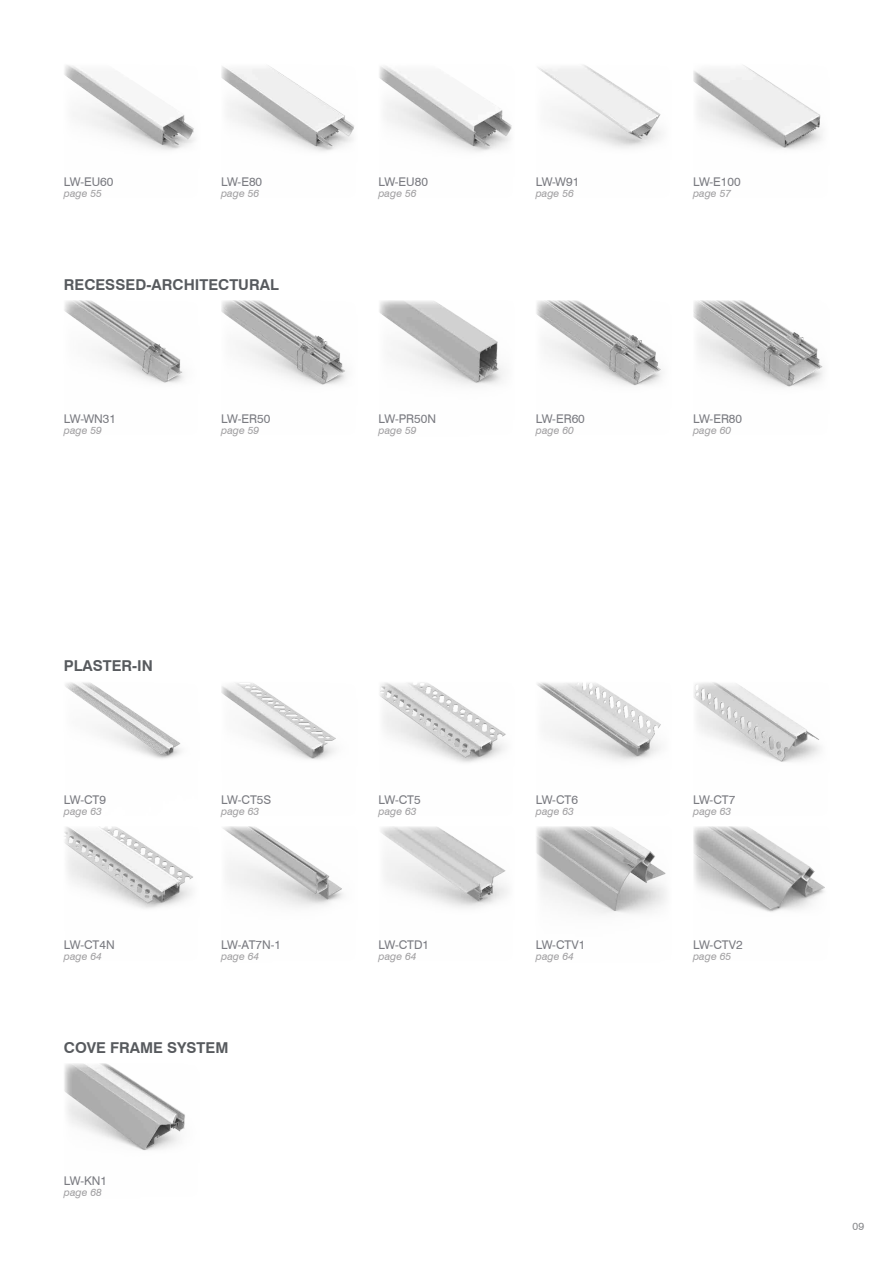
<style>
.page{position:relative;width:893px;height:1263px;background:#fff}
.page>*{position:absolute;margin:0;border:0;box-sizing:border-box;transform-origin:0 0}
.t1{font:700 15px "Swiss 721 BT";color:#575a5e}
.t2{font:12px "Swiss 721 BT";color:#7a7b81}
.t3{font:italic 10.5px "Swiss 721 BT";color:#a09fa1}
.t4{font:10.5px "Swiss 721 BT";color:#88898c}
</style>
<div class="page">
<img style="left:538px;top:65px;width:123px;height:83px">
<img style="left:693px;top:65px;width:129px;height:85px">
<img style="left:379px;top:66px;width:133px;height:86px">
<img style="left:64px;top:65px;width:131px;height:85px">
<img style="left:221px;top:65px;width:133px;height:87px">
<img style="left:64px;top:300px;width:120px;height:83px">
<img style="left:221px;top:300px;width:126px;height:85px">
<img style="left:693px;top:300px;width:130px;height:87px">
<img style="left:536px;top:300px;width:126px;height:86px">
<img style="left:379px;top:300px;width:125px;height:86px">
<img style="left:64px;top:1063px;width:121px;height:88px">
<img style="left:223px;top:826px;width:120px;height:81px">
<img style="left:65px;top:682px;width:116px;height:77px">
<img style="left:64px;top:827px;width:129px;height:82px">
<img style="left:221px;top:682px;width:115px;height:78px">
<img style="left:694px;top:682px;width:126px;height:80px">
<img style="left:693px;top:826px;width:132px;height:86px">
<img style="left:537px;top:682px;width:124px;height:79px">
<img style="left:536px;top:826px;width:130px;height:88px">
<img style="left:380px;top:682px;width:126px;height:81px">
<img style="left:381px;top:826px;width:127px;height:82px">
<p class="t2" style="left:64px;top:175px;width:51px">LW-EU60</p>
<p class="t3" style="left:64px;top:187px;width:40px">page 55</p>
<p class="t2" style="left:221px;top:175px;width:43px">LW-E80</p>
<p class="t3" style="left:221px;top:187px;width:40px">page 56</p>
<p class="t2" style="left:378px;top:175px;width:51px">LW-EU80</p>
<p class="t3" style="left:378px;top:187px;width:40px">page 56</p>
<p class="t2" style="left:536px;top:175px;width:45px">LW-W91</p>
<p class="t3" style="left:536px;top:187px;width:40px">page 56</p>
<p class="t2" style="left:693px;top:175px;width:49px">LW-E100</p>
<p class="t3" style="left:693px;top:187px;width:40px">page 57</p>
<p class="t1" style="left:64px;top:275px;width:216px">RECESSED-ARCHITECTURAL</p>
<p class="t2" style="left:64px;top:411px;width:54px">LW-WN31</p>
<p class="t2" style="left:221px;top:411px;width:51px">LW-ER50</p>
<p class="t2" style="left:379px;top:411px;width:59px">LW-PR50N</p>
<p class="t2" style="left:536px;top:411px;width:51px">LW-ER60</p>
<p class="t2" style="left:693px;top:411px;width:51px">LW-ER80</p>
<p class="t3" style="left:64px;top:423px;width:40px">page 59</p>
<p class="t3" style="left:221px;top:423px;width:40px">page 59</p>
<p class="t3" style="left:379px;top:423px;width:40px">page 59</p>
<p class="t3" style="left:536px;top:423px;width:40px">page 60</p>
<p class="t3" style="left:693px;top:423px;width:40px">page 60</p>
<p class="t1" style="left:64px;top:657px;width:91px">PLASTER-IN</p>
<p class="t2" style="left:64px;top:793px;width:44px">LW-CT9</p>
<p class="t2" style="left:221px;top:793px;width:51px">LW-CT5S</p>
<p class="t2" style="left:379px;top:793px;width:44px">LW-CT5</p>
<p class="t2" style="left:536px;top:793px;width:44px">LW-CT6</p>
<p class="t2" style="left:693px;top:793px;width:44px">LW-CT7</p>
<p class="t3" style="left:64px;top:805px;width:40px">page 63</p>
<p class="t3" style="left:221px;top:805px;width:40px">page 63</p>
<p class="t3" style="left:379px;top:805px;width:40px">page 63</p>
<p class="t3" style="left:536px;top:805px;width:40px">page 63</p>
<p class="t3" style="left:693px;top:805px;width:40px">page 63</p>
<p class="t2" style="left:64px;top:937px;width:52px">LW-CT4N</p>
<p class="t2" style="left:221px;top:937px;width:61px">LW-AT7N-1</p>
<p class="t2" style="left:379px;top:937px;width:52px">LW-CTD1</p>
<p class="t2" style="left:536px;top:937px;width:51px">LW-CTV1</p>
<p class="t2" style="left:693px;top:937px;width:51px">LW-CTV2</p>
<p class="t3" style="left:64px;top:949px;width:40px">page 64</p>
<p class="t3" style="left:221px;top:949px;width:40px">page 64</p>
<p class="t3" style="left:379px;top:949px;width:40px">page 64</p>
<p class="t3" style="left:536px;top:949px;width:40px">page 64</p>
<p class="t3" style="left:693px;top:949px;width:40px">page 65</p>
<p class="t1" style="left:64px;top:1038px;width:166px">COVE FRAME SYSTEM</p>
<p class="t2" style="left:64px;top:1174px;width:45px">LW-KN1</p>
<p class="t3" style="left:64px;top:1186px;width:40px">page 68</p>
<p class="t4" style="left:853px;top:1219px;width:13px">09</p>
</div>
